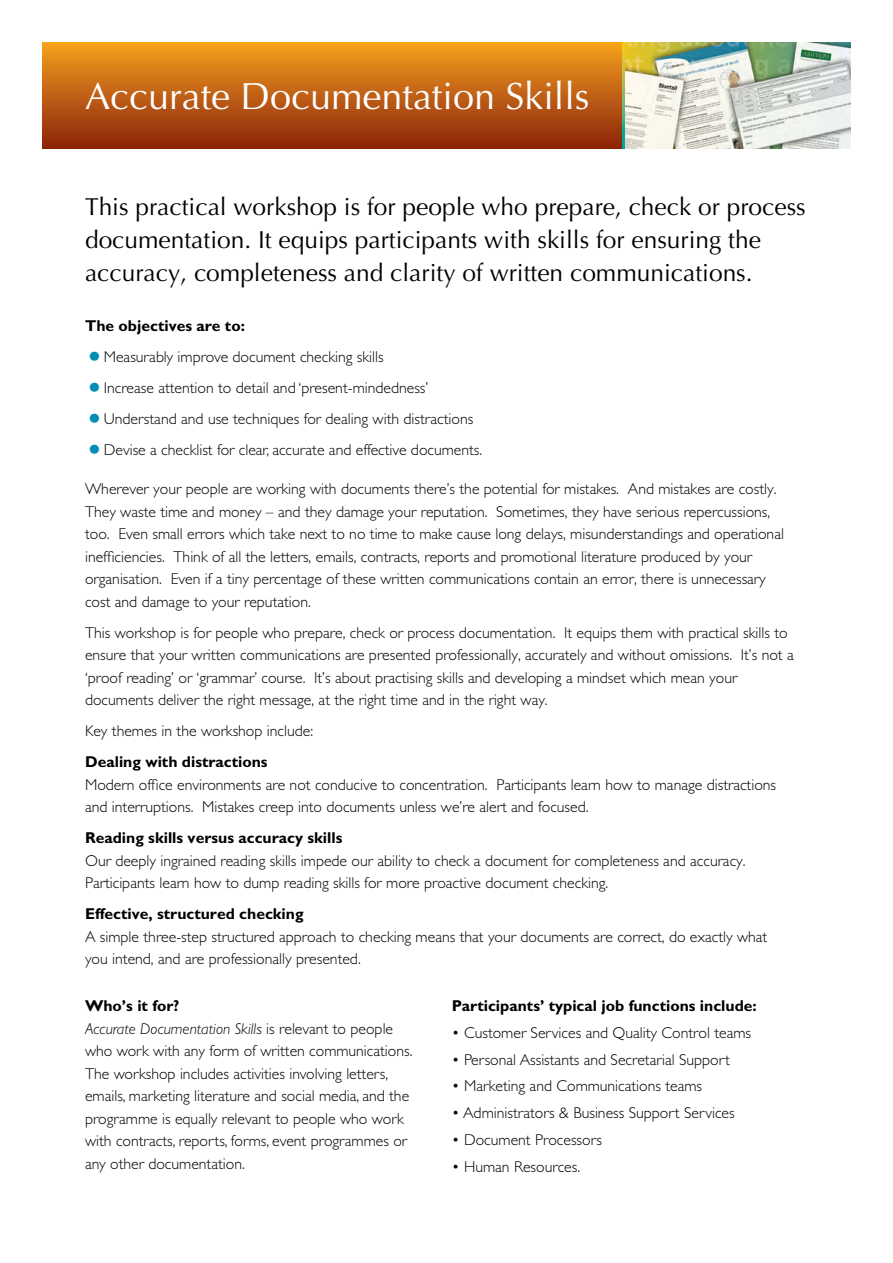
<style>
.page{position:relative;width:893px;height:1263px;background:#fff}
.page>*{position:absolute;margin:0;border:0;box-sizing:border-box;transform-origin:0 0}
.t1{font:37.8px "Optima";color:#fff}
.t2{font:24.45px/33px "Optima";color:#000}
.t3{font:300 15.75px/22.5px "Gill Sans";color:#000}
.t4{font:700 15.75px "Gill Sans";color:#000}
.s1{font-size:37.5px;color:#008eb3}
.s2{font-weight:700}
.s3{font-style:italic}
</style>
<div class="page">
<div style="left:43px;top:43px;width:586px;height:106px;background:linear-gradient(to bottom,#f5a01f,#8b2309)"></div>
<img style="left:625px;top:43px;width:225px;height:106px">
<svg style="left:623px;top:43px;width:2px;height:106px"></svg>
<h1 class="t1" style="left:85px;top:74px;width:506px">Accurate Documentation Skills</h1>
<h2 class="t2" style="left:85px;top:191px;width:722px">This practical workshop is for people who prepare, check or process documentation. It equips participants with skills for ensuring the accuracy, completeness and clarity of written communications.</h2>
<p class="t4" style="left:85px;top:316px;width:161px">The objectives are to:</p>
<p class="t3" style="left:85px;top:345px;width:300px"><span class="s1">•</span>Measurably improve document checking skills</p>
<p class="t3" style="left:85px;top:376px;width:345px"><span class="s1">•</span>Increase attention to detail and ‘present-mindedness’</p>
<p class="t3" style="left:85px;top:407px;width:390px"><span class="s1">•</span>Understand and use techniques for dealing with distractions</p>
<p class="t3" style="left:85px;top:438px;width:399px"><span class="s1">•</span>Devise a checklist for clear, accurate and effective documents.</p>
<p class="t3" style="left:85px;top:478px;width:700px">Wherever your people are working with documents there’s the potential for mistakes. And mistakes are costly.<br>They waste time and money – and they damage your reputation. Sometimes, they have serious repercussions, too. Even small errors which take next to no time to make cause long delays, misunderstandings and operational inefficiencies. Think of all the letters, emails, contracts, reports and promotional literature produced by your organisation. Even if a tiny percentage of these written communications contain an error, there is unnecessary cost and damage to your reputation.</p>
<p class="t3" style="left:85px;top:621px;width:710px">This workshop is for people who prepare, check or process documentation. It equips them with practical skills to ensure that your written communications are presented professionally, accurately and without omissions. It’s not a ‘proof reading’ or ‘grammar’ course. It’s about practising skills and developing a mindset which mean your documents deliver the right message, at the right time and in the right way.</p>
<p class="t3" style="left:85px;top:720px;width:230px">Key themes in the workshop include:</p>
<p class="t4" style="left:85px;top:753px;width:184px">Dealing with distractions</p>
<p class="t3" style="left:85px;top:773px;width:693px">Modern office environments are not conducive to concentration. Participants learn how to manage distractions and interruptions. Mistakes creep into documents unless we’re alert and focused.</p>
<p class="t4" style="left:85px;top:829px;width:259px">Reading skills versus accuracy skills</p>
<p class="t3" style="left:85px;top:849px;width:662px">Our deeply ingrained reading skills impede our ability to check a document for completeness and accuracy.<br>Participants learn how to dump reading skills for more proactive document checking.</p>
<p class="t4" style="left:85px;top:905px;width:220px">Effective, structured checking</p>
<p class="t3" style="left:85px;top:925px;width:684px">A simple three-step structured approach to checking means that your documents are correct, do exactly what you intend, and are professionally presented.</p>
<p class="t3" style="left:85px;top:995px;width:329px"><span class="s2">Who’s it for?<br></span><span class="s3">Accurate Documentation Skills</span> is relevant to people who work with any form of written communications.<br>The workshop includes activities involving letters, emails, marketing literature and social media, and the programme is equally relevant to people who work with contracts, reports, forms, event programmes or any other documentation.</p>
<p class="t4" style="left:452px;top:996px;width:307px">Participants’ typical job functions include:</p>
<p class="t3" style="left:452px;top:1021px;width:301px">• Customer Services and Quality Control teams</p>
<p class="t3" style="left:452px;top:1048px;width:280px">• Personal Assistants and Secretarial Support</p>
<p class="t3" style="left:452px;top:1075px;width:252px">• Marketing and Communications teams</p>
<p class="t3" style="left:452px;top:1102px;width:284px">• Administrators &amp; Business Support Services</p>
<p class="t3" style="left:452px;top:1129px;width:152px">• Document Processors</p>
<p class="t3" style="left:452px;top:1155px;width:130px">• Human Resources.</p>
</div>
